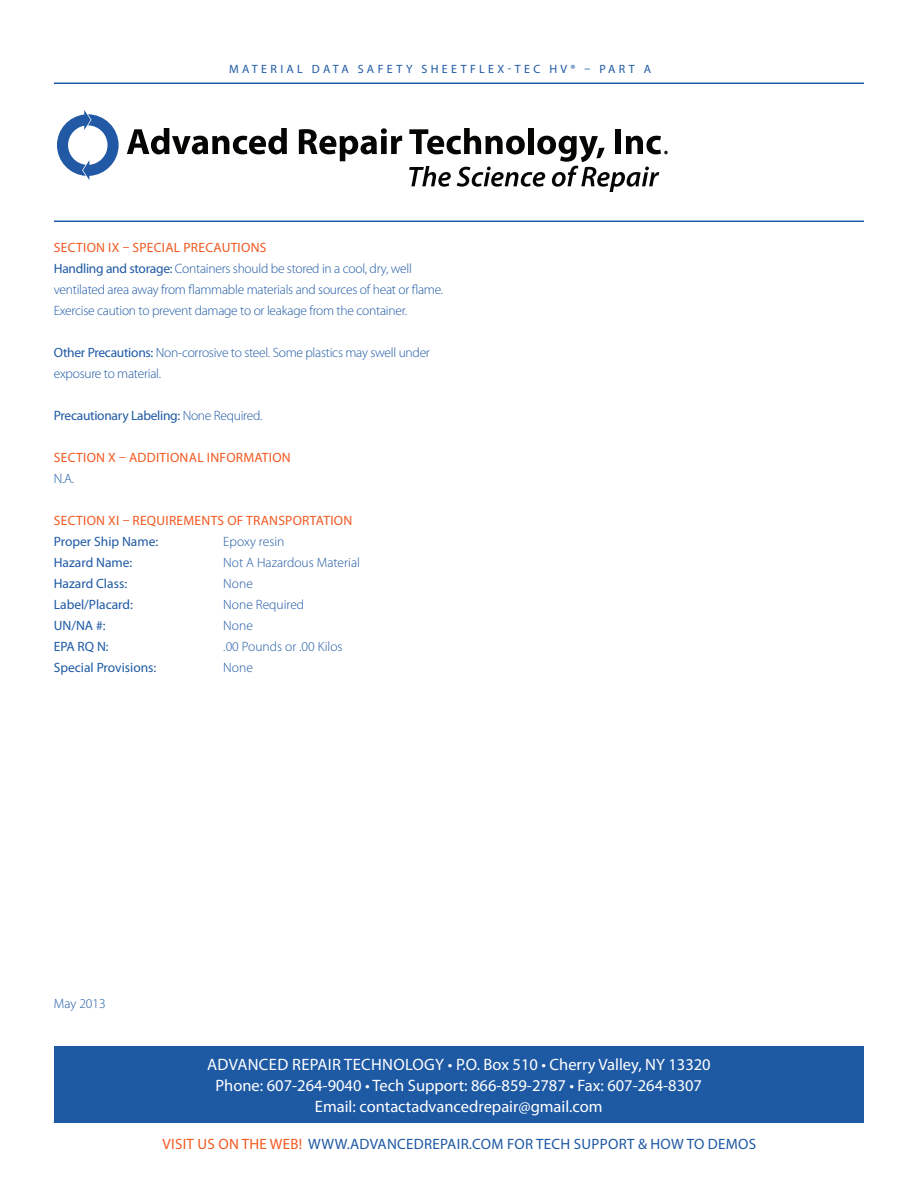
<style>
.page{position:relative;width:918px;height:1188px;background:#fff}
.page>*{position:absolute;margin:0;border:0;box-sizing:border-box;transform-origin:0 0}
.t1{font:16.5px/21px "Myriad Pro";color:#fff;text-align:center}
.t2{font:15px "Myriad Pro";letter-spacing:.02em;color:#1e59a4}
.t3{font:15px "Myriad Pro";letter-spacing:.02em;color:#f15921}
.t4{font:300 13.5px/21px "Myriad Pro";letter-spacing:-.02em;color:#1e59a4}
.t5{font:13.5px "Myriad Pro";color:#1e59a4}
.t6{font:13.5px "Myriad Pro";letter-spacing:.02em;color:#f15921}
.t7{font:300 13.5px "Myriad Pro";color:#1e59a4}
.t8{font:12px "Myriad Pro";letter-spacing:.28em;color:#1e59a4}
.s1{font-weight:400;color:#f15921}
.s2{font-weight:400}
.s3{font-weight:300}
.s4{color:#1e59a4}
</style>
<div class="page">
<div style="left:54px;top:1047px;width:810px;height:76px;background:#1e59a4"></div>
<hr style="left:54px;top:221px;width:810px;height:1px;background:#1c5aa7">
<svg style="left:57px;top:110px;width:62px;height:70px"></svg>
<svg style="left:127px;top:128px;width:160px;height:26px"></svg>
<svg style="left:299px;top:128px;width:103px;height:33px"></svg>
<svg style="left:409px;top:128px;width:259px;height:64px"></svg>
<hr style="left:54px;top:83px;width:810px;height:1px;background:#1c5aa7">
<p class="t8" style="left:229px;top:62px;width:423px">MATERIAL DATA SAFETY SHEETF LEX-TEC H V® – PART A</p>
<p class="t4" style="left:54px;top:237px;width:391px"><span class="s1">SECTION IX – SPECIAL PRECAUTIONS<br></span><span class="s2">HANDLING AND STORAGE:</span> Containers should be stored in a cool, dry, well ventilated area away from flammable materials and sources of heat or flame.<br>Exercise caution to prevent damage to or leakage from the container.</p>
<p class="t4" style="left:54px;top:342px;width:378px"><span class="s2">OTHER PRECAUTIONS:</span> Non-corrosive to steel. Some plastics may swell under exposure to material.</p>
<p class="t5" style="left:54px;top:408px;width:210px">PRECAUTIONARY LABELING: <span class="s3">None Required.</span></p>
<p class="t6" style="left:54px;top:450px;width:85px">SECTION X – ADD</p>
<p class="t6" style="left:156px;top:450px;width:136px">ITIONAL INFORMATION</p>
<p class="t4" style="left:54px;top:468px;width:22px">N.A.</p>
<p class="t6" style="left:54px;top:513px;width:300px">SECTION XI – REQUIREMENTS OF TRANSPORTATION</p>
<p class="t5" style="left:54px;top:534px;width:106px">PROPER SHIP NAME:</p>
<p class="t7" style="left:223px;top:534px;width:63px">Epoxy resin</p>
<p class="t5" style="left:54px;top:555px;width:80px">HAZARD NAME:</p>
<p class="t7" style="left:223px;top:555px;width:138px">Not A Hazardous Material</p>
<p class="t5" style="left:54px;top:576px;width:75px">HAZARD CLASS:</p>
<p class="t4" style="left:223px;top:573px;width:31px">None</p>
<p class="t5" style="left:54px;top:597px;width:81px">LABEL/PLACARD:</p>
<p class="t7" style="left:223px;top:597px;width:83px">None Required</p>
<p class="t5" style="left:54px;top:618px;width:53px">UN/NA #:</p>
<p class="t4" style="left:223px;top:615px;width:31px">None</p>
<p class="t5" style="left:54px;top:639px;width:56px">EPARQ N:</p>
<p class="t7" style="left:223px;top:639px;width:121px">.00 Pounds or .00 Kilos</p>
<p class="t5" style="left:54px;top:660px;width:104px">SPECIAL PROVISIONS:</p>
<p class="t4" style="left:223px;top:658px;width:31px">None</p>
<p class="t4" style="left:54px;top:994px;width:53px">May 2013</p>
<p class="t1" style="left:207px;top:1054px;width:505px">ADVANCED REPAIR TECHNOLOGY • P.O. BOX 510 • CHERRY VALLEY, NY 13320<br>PHONE: 607-264-9040 • TECH SUPPORT: 866-859-2787 • FAX: 607-264-8307<br>EMAIL: CONTACTADVANCEDREPAIR@GMAIL.COM</p>
<p class="t3" style="left:162px;top:1136px;width:160px">VISIT US ON THE WEB! <span class="s4">WWW</span></p>
<p class="t2" style="left:347px;top:1136px;width:410px">.ADVANCEDREPAIR.COM FOR TECH SUPPORT &amp; HOW TO DEMOS</p>
</div>
